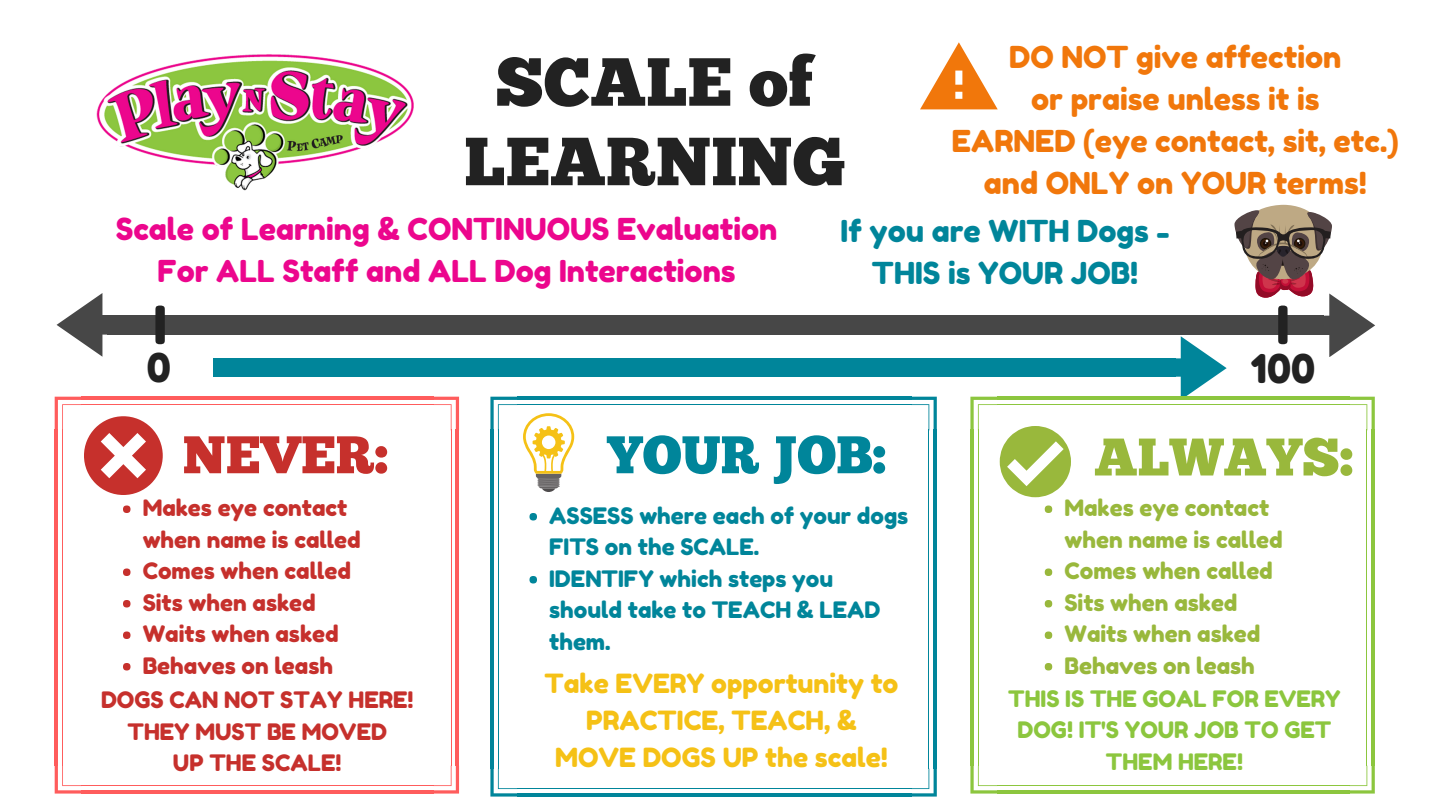
<style>
.page{position:relative;width:1440px;height:810px;background:#fff}
.page>*{position:absolute;margin:0;border:0;box-sizing:border-box;transform-origin:0 0}
.t1{font:67.9px/79.5px "Chunk Five Ex";color:#222;text-align:center}
.t2{font:52.8px "Chunk Five Ex";color:#00859a}
.t3{font:52.8px "Chunk Five Ex";color:#99b83c}
.t4{font:52.8px "Chunk Five Ex";color:#c6302c}
.t5{font:52.8px "Fredoka One";color:#222}
.t6{font:39.6px "Fredoka One";color:#222}
.t7{font:30.2px/42px "Fredoka One";color:#f1770b;text-align:center}
.t8{font:30.2px/42px "Fredoka One";color:#ec068d;text-align:center}
.t9{font:30.2px/42px "Fredoka One";color:#00859a;text-align:center}
.t10{font:26.4px/36.8px "Fredoka One";color:#f5c116;text-align:center}
.t11{font:22.6px/31.5px "Fredoka One";color:#c6302c}
.t12{font:22.6px/31.5px "Fredoka One";color:#00859a}
.t13{font:22.6px/31.5px "Fredoka One";color:#99b83c}
.t14{font:22.6px/31.5px "Fredoka One";color:#8cc63e;text-align:center}
</style>
<div class="page">
<img style="left:96px;top:54px;width:318px;height:137px">
<svg style="left:57px;top:293px;width:51px;height:64px"></svg>
<div style="left:107px;top:316px;width:1226px;height:19px;background:#474747"></div>
<svg style="left:1176px;top:336px;width:51px;height:61px"></svg>
<div style="left:218px;top:358px;width:958px;height:19px;background:#00859a"></div>
<div style="left:213px;top:358px;width:6px;height:19px;background:#00859a"></div>
<hr style="left:55px;top:430px;width:3px;height:336px;background:#ff5c5c">
<hr style="left:62px;top:430px;width:1px;height:336px;background:#ff5c5c">
<svg style="left:55px;top:766px;width:26px;height:28px"></svg>
<hr style="left:81px;top:790px;width:353px;height:4px;background:#ff5c5c">
<hr style="left:81px;top:785px;width:353px;height:1px;background:#ff5c5c">
<svg style="left:434px;top:766px;width:25px;height:28px"></svg>
<hr style="left:456px;top:430px;width:3px;height:336px;background:#ff5c5c">
<hr style="left:451px;top:430px;width:1px;height:336px;background:#ff5c5c">
<svg style="left:434px;top:397px;width:25px;height:33px"></svg>
<hr style="left:81px;top:397px;width:353px;height:3px;background:#ff5c5c">
<hr style="left:81px;top:404px;width:353px;height:1px;background:#ff5c5c">
<hr style="left:970px;top:430px;width:4px;height:336px;background:#8cc63e">
<hr style="left:978px;top:430px;width:1px;height:336px;background:#8cc63e">
<svg style="left:970px;top:766px;width:27px;height:28px"></svg>
<hr style="left:997px;top:790px;width:353px;height:4px;background:#8cc63e">
<hr style="left:997px;top:785px;width:353px;height:1px;background:#8cc63e">
<svg style="left:1350px;top:766px;width:25px;height:28px"></svg>
<hr style="left:1372px;top:430px;width:3px;height:336px;background:#8cc63e">
<hr style="left:1366px;top:430px;width:1px;height:336px;background:#8cc63e">
<svg style="left:1350px;top:397px;width:25px;height:33px"></svg>
<hr style="left:997px;top:397px;width:353px;height:3px;background:#8cc63e">
<hr style="left:997px;top:404px;width:353px;height:1px;background:#8cc63e">
<div style="left:123px;top:506px;width:7px;height:7px;background:#c6302c;border-radius:50%"></div>
<div style="left:123px;top:568px;width:7px;height:8px;background:#c6302c;border-radius:50%"></div>
<div style="left:123px;top:600px;width:7px;height:8px;background:#c6302c;border-radius:50%"></div>
<div style="left:123px;top:632px;width:7px;height:7px;background:#c6302c;border-radius:50%"></div>
<div style="left:123px;top:663px;width:7px;height:7px;background:#c6302c;border-radius:50%"></div>
<svg style="left:55px;top:397px;width:108px;height:98px"></svg>
<svg style="left:970px;top:397px;width:101px;height:100px"></svg>
<div style="left:1045px;top:506px;width:7px;height:7px;background:#99b83c;border-radius:50%"></div>
<div style="left:1045px;top:568px;width:7px;height:8px;background:#99b83c;border-radius:50%"></div>
<div style="left:1045px;top:600px;width:7px;height:8px;background:#99b83c;border-radius:50%"></div>
<div style="left:1045px;top:632px;width:7px;height:7px;background:#99b83c;border-radius:50%"></div>
<div style="left:1045px;top:663px;width:7px;height:7px;background:#99b83c;border-radius:50%"></div>
<svg style="left:490px;top:397px;width:27px;height:33px"></svg>
<hr style="left:490px;top:430px;width:4px;height:339px;background:#00859a">
<hr style="left:498px;top:430px;width:1px;height:339px;background:#00859a">
<svg style="left:490px;top:769px;width:27px;height:28px"></svg>
<hr style="left:517px;top:793px;width:395px;height:4px;background:#00859a">
<hr style="left:517px;top:788px;width:395px;height:1px;background:#00859a">
<svg style="left:912px;top:769px;width:25px;height:28px"></svg>
<hr style="left:934px;top:430px;width:3px;height:339px;background:#00859a">
<hr style="left:928px;top:430px;width:1px;height:339px;background:#00859a">
<svg style="left:911px;top:397px;width:26px;height:33px"></svg>
<hr style="left:517px;top:397px;width:395px;height:3px;background:#00859a">
<hr style="left:517px;top:404px;width:395px;height:1px;background:#00859a">
<svg style="left:523px;top:413px;width:51px;height:79px"></svg>
<div style="left:530px;top:513px;width:7px;height:7px;background:#00859a;border-radius:50%"></div>
<div style="left:530px;top:576px;width:7px;height:8px;background:#00859a;border-radius:50%"></div>
<svg style="left:920px;top:42px;width:78px;height:67px"></svg>
<svg style="left:1234px;top:205px;width:141px;height:152px"></svg>
<h3 class="t7" style="left:952px;top:36px;width:448px">DO NOT give affection<br>or praise unless it is<br>EARNED (eye contact, sit, etc.) and ONLY on YOUR terms!</h3>
<h1 class="t1" style="left:464px;top:49px;width:383px">SCALE of<br>LEARNING</h1>
<h3 class="t8" style="left:116px;top:208px;width:663px">Scale of Learning &amp; CONTINUOUS Evaluation<br>For ALL Staff and ALL Dog Interactions</h3>
<h3 class="t9" style="left:841px;top:209px;width:331px">If you are WITH Dogs -<br>THIS is YOUR JOB!</h3>
<h2 class="t5" style="left:153px;top:293px;width:15px">I</h2>
<h2 class="t5" style="left:1276px;top:293px;width:15px">I</h2>
<h3 class="t6" style="left:147px;top:343px;width:26px">0</h3>
<h3 class="t6" style="left:1251px;top:344px;width:66px">100</h3>
<h2 class="t2" style="left:607px;top:434px;width:280px">YOUR JOB:</h2>
<p class="t12" style="left:549px;top:499px;width:361px">ASSESS where each of your dogs<br>FITS on the SCALE.<br>IDENTIFY which steps you should take to TEACH &amp; LEAD them.</p>
<h2 class="t4" style="left:183px;top:434px;width:207px">NEVER:</h2>
<h2 class="t3" style="left:1094px;top:436px;width:260px">ALWAYS:</h2>
<p class="t13" style="left:1064px;top:492px;width:220px">Makes eye contact when name is called<br>Comes when called<br>Sits when asked<br>Waits when asked<br>Behaves on leash</p>
<p class="t11" style="left:143px;top:492px;width:220px">Makes eye contact when name is called<br>Comes when called<br>Sits when asked<br>Waits when asked<br>Behaves on leash</p>
<p class="t10" style="left:545px;top:665px;width:355px">Take EVERY opportunity to<br>PRACTICE, TEACH, &amp;<br>MOVE DOGS UP the scale!</p>
<p class="t11" style="left:101px;top:684px;width:314px;text-align:center">DOGS CAN NOT STAY HERE!<br>THEY MUST BE MOVED<br>UP THE SCALE!</p>
<p class="t14" style="left:1008px;top:682px;width:334px">THIS IS THE GOAL FOR EVERY<br>DOG! IT'S YOUR JOB TO GET<br>THEM HERE!</p>
</div>
